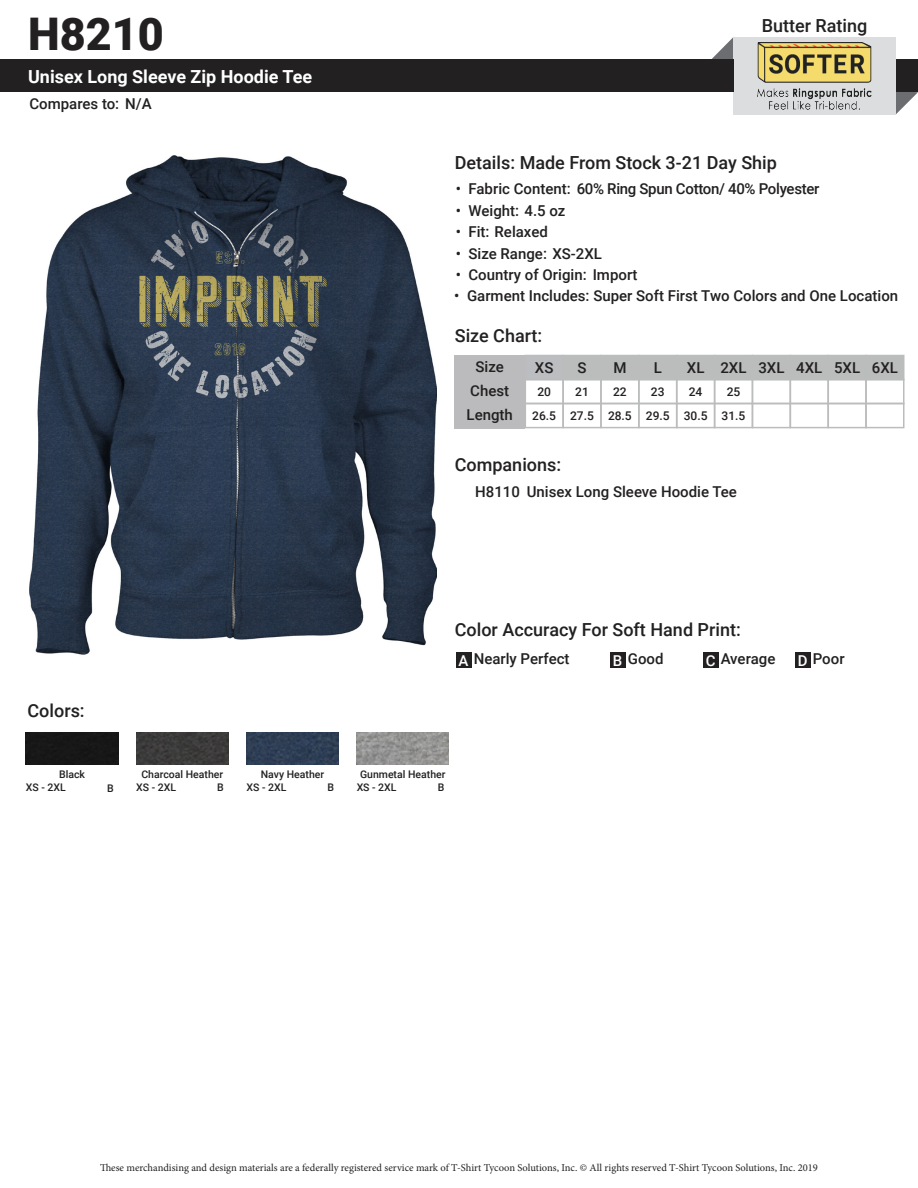
<style>
.page{position:relative;width:918px;height:1188px;background:#fff}
.page>*{position:absolute;margin:0;border:0;box-sizing:border-box;transform-origin:0 0}
.t1{font:900 45px "Roboto";color:#222020}
.t2{font:500 18px "Roboto";color:#222020}
.t3{font:700 18px "Roboto";color:#fff}
.t4{font:500 15px/23.4px "Roboto";color:#222020}
.t5{font:500 15px "Roboto";letter-spacing:-.02em;color:#222020}
.t6{font:500 12px "Roboto";color:#222020}
.t7{font:10.5px "Minion Pro";color:#222020}
.t8{font:500 10.5px "Roboto";color:#222020}
.s1{color:#fff}
</style>
<div class="page">
<svg style="left:896px;top:92px;width:22px;height:22px"></svg>
<svg style="left:712px;top:37px;width:22px;height:22px"></svg>
<div style="left:0;top:59px;width:918px;height:33px;background:#222020"></div>
<div style="left:456px;top:652px;width:15px;height:15px;background:#222020"></div>
<div style="left:610px;top:652px;width:16px;height:15px;background:#222020"></div>
<div style="left:703px;top:652px;width:15px;height:15px;background:#222020"></div>
<div style="left:795px;top:652px;width:16px;height:15px;background:#222020"></div>
<div style="left:455px;top:355px;width:70px;height:73px;background:#bbbbbd"></div>
<div style="left:734px;top:37px;width:162px;height:78px;background:#dcdddf"></div>
<svg style="left:524px;top:354px;width:381px;height:75px"></svg>
<img style="left:136px;top:733px;width:92px;height:31px">
<div style="left:26px;top:733px;width:92px;height:31px;background:#171717"></div>
<img style="left:246px;top:733px;width:93px;height:31px">
<img style="left:357px;top:733px;width:92px;height:31px">
<img style="left:29px;top:156px;width:408px;height:499px">
<img style="left:758px;top:42px;width:113px;height:67px">
<p class="t1" style="left:28px;top:2px;width:137px">H8210</p>
<p class="t3" style="left:28px;top:63px;width:286px">Unisex Long Sleeve Zip Hoodie Tee</p>
<p class="t4" style="left:29px;top:92px;width:124px">Compares to: N/A</p>
<p class="t2" style="left:762px;top:13px;width:107px">Butter Rating</p>
<p class="t2" style="left:455px;top:150px;width:324px">Details: Made From Stock 3-21 Day Ship</p>
<p class="t5" style="left:456px;top:179px;width:365px">• Fabric Content: 60% Ring Spun Cotton/ 40% Polyester</p>
<p class="t4" style="left:456px;top:198px;width:111px">• Weight: 4.5 oz</p>
<p class="t4" style="left:456px;top:220px;width:94px">• Fit: Relaxed</p>
<p class="t4" style="left:456px;top:241px;width:148px">• Size Range: XS-2XL</p>
<p class="t4" style="left:456px;top:262px;width:183px">• Country of Origin: Import</p>
<p class="t4" style="left:454px;top:284px;width:445px">• Garment Includes: Super Soft First Two Colors and One Location</p>
<p class="t2" style="left:455px;top:323px;width:89px">Size Chart:</p>
<p class="t4" style="left:476px;top:355px;width:30px">Size</p>
<p class="t4" style="left:535px;top:356px;width:20px">XS</p>
<p class="t4" style="left:578px;top:356px;width:11px">S</p>
<p class="t4" style="left:613px;top:356px;width:15px">M</p>
<p class="t4" style="left:654px;top:356px;width:10px">L</p>
<p class="t4" style="left:687px;top:356px;width:213px">XL 2XL 3XL 4XL 5XL 6XL</p>
<p class="t4" style="left:467px;top:379px;width:48px">Chest<br>Length</p>
<p class="t6" style="left:537px;top:383px;width:15px">20</p>
<p class="t6" style="left:575px;top:383px;width:15px">21</p>
<p class="t6" style="left:613px;top:383px;width:15px">22</p>
<p class="t6" style="left:651px;top:383px;width:15px">23</p>
<p class="t6" style="left:689px;top:383px;width:15px">24</p>
<p class="t6" style="left:727px;top:383px;width:15px">25</p>
<p class="t6" style="left:532px;top:407px;width:25px">26.5</p>
<p class="t6" style="left:570px;top:407px;width:25px">27.5</p>
<p class="t6" style="left:608px;top:407px;width:25px">28.5</p>
<p class="t6" style="left:646px;top:407px;width:25px">29.5</p>
<p class="t6" style="left:684px;top:407px;width:25px">30.5</p>
<p class="t6" style="left:722px;top:407px;width:25px">31.5</p>
<p class="t2" style="left:455px;top:452px;width:108px">Companions:</p>
<p class="t4" style="left:475px;top:480px;width:46px">H8110</p>
<p class="t4" style="left:527px;top:480px;width:212px">Unisex Long Sleeve Hoodie Tee</p>
<p class="t2" style="left:28px;top:698px;width:59px">Colors:</p>
<p class="t2" style="left:455px;top:617px;width:288px">Color Accuracy For Soft Hand Print:</p>
<p class="t4" style="left:459px;top:646px;width:113px"><span class="s1">A</span> Nearly Perfect</p>
<p class="t4" style="left:613px;top:646px;width:52px"><span class="s1">B</span> Good</p>
<p class="t4" style="left:706px;top:646px;width:71px"><span class="s1">C</span> Average</p>
<p class="t4" style="left:798px;top:646px;width:48px"><span class="s1">D</span> Poor</p>
<p class="t8" style="left:59px;top:767px;width:27px">Black</p>
<p class="t8" style="left:141px;top:767px;width:83px">Charcoal Heather</p>
<p class="t8" style="left:261px;top:767px;width:65px">Navy Heather</p>
<p class="t8" style="left:360px;top:767px;width:87px">Gunmetal Heather</p>
<p class="t8" style="left:26px;top:780px;width:41px">XS - 2XL</p>
<p class="t8" style="left:107px;top:780px;width:8px">B</p>
<p class="t8" style="left:136px;top:780px;width:41px">XS - 2XL</p>
<p class="t8" style="left:217px;top:780px;width:8px">B</p>
<p class="t8" style="left:246px;top:780px;width:41px">XS - 2XL</p>
<p class="t8" style="left:328px;top:780px;width:8px">B</p>
<p class="t8" style="left:357px;top:780px;width:41px">XS - 2XL</p>
<p class="t8" style="left:438px;top:780px;width:8px">B</p>
<p class="t7" style="left:100px;top:1160px;width:719px">These merchandising and design materials are a federally registered service mark of T-Shirt Tycoon Solutions, Inc. © All rights reserved T-Shirt Tycoon Solutions, Inc. 2019</p>
</div>
